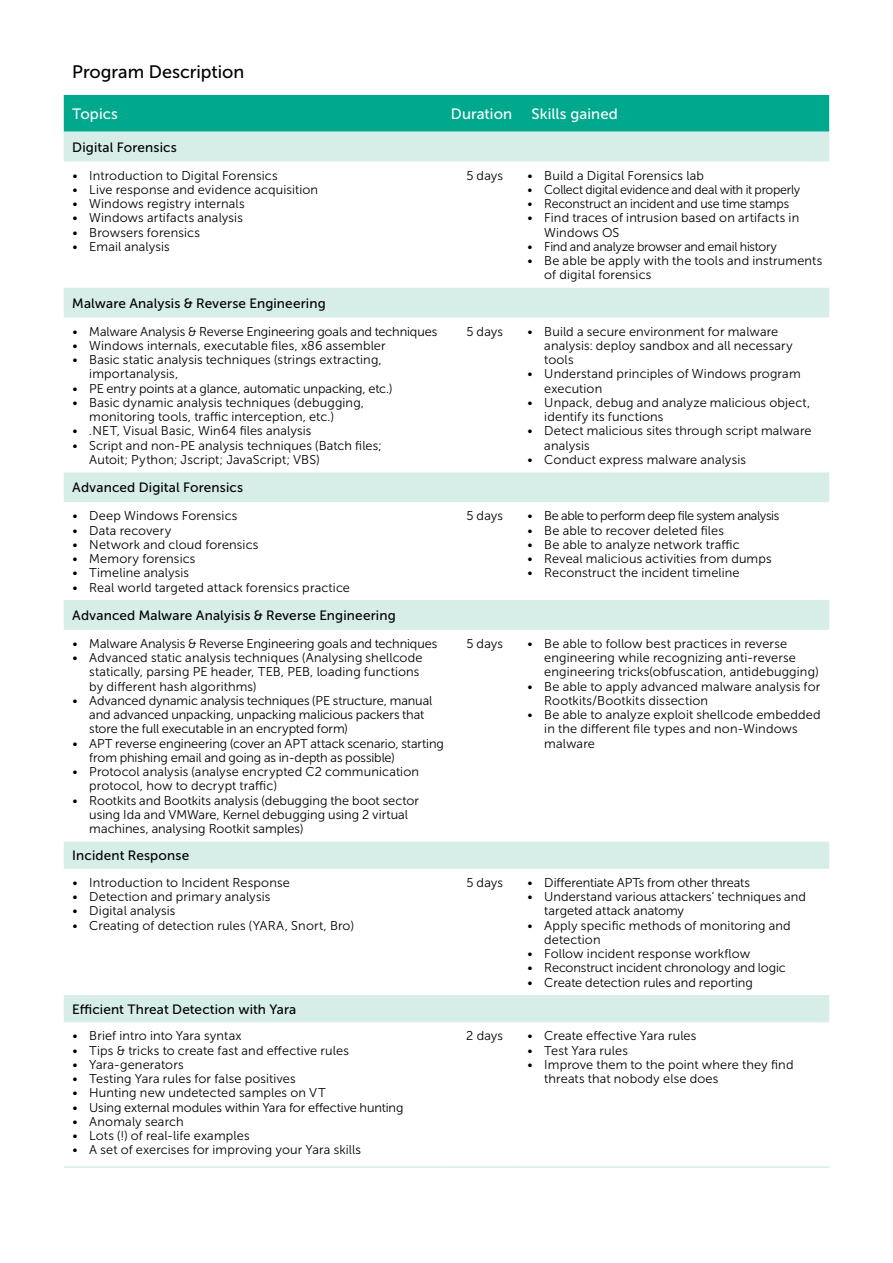
<style>
.page{position:relative;width:893px;height:1263px;background:#fff}
.page>*{position:absolute;margin:0;border:0;box-sizing:border-box;transform-origin:0 0}
.t1{font:18px "Museo Sans Cyrl 500";letter-spacing:-.005em;color:#000}
.t2{font:15px "Museo Sans Cyrl 500";letter-spacing:.005em;color:#fff}
.t3{font:13.5px "Museo Sans Cyrl 500";letter-spacing:.01em;color:#000}
.t4{font:12.75px/14.2px "Museo Sans Cyrl 300";letter-spacing:.01em;color:#000}
.t5{font:12.75px/14.2px "Museo Sans Cyrl 300";letter-spacing:-.01em;color:#000}
.t6{font:12.75px "Museo Sans Cyrl 300";letter-spacing:-.02em;color:#000}
.t7{font:12.75px "Museo Sans Cyrl 300";letter-spacing:-.015em;color:#000}
.t8{font:12.75px "Museo Sans Cyrl 300";letter-spacing:-.03em;color:#000}
</style>
<div class="page">
<div style="left:64px;top:95px;width:765px;height:37px;background:#00a88e"></div>
<svg style="left:64px;top:132px;width:765px;height:498px"></svg>
<svg style="left:64px;top:842px;width:765px;height:180px"></svg>
<hr style="left:64px;top:1166px;width:382px;height:2px;background:#d6ede8">
<hr style="left:446px;top:1166px;width:73px;height:2px;background:#d6ede8">
<hr style="left:519px;top:1166px;width:310px;height:2px;background:#d6ede8">
<h1 class="t1" style="left:72px;top:62px;width:173px">Program Description</h1>
<p class="t2" style="left:72px;top:106px;width:47px">Topics</p>
<p class="t2" style="left:451px;top:106px;width:63px">Duration</p>
<p class="t2" style="left:531px;top:106px;width:88px">Skills gained</p>
<p class="t3" style="left:72px;top:140px;width:106px">Digital Forensics</p>
<p class="t4" style="left:72px;top:168px;width:207px">• Introduction to Digital Forensics</p>
<p class="t4" style="left:72px;top:182px;width:247px">• Live response and evidence acquisition</p>
<p class="t4" style="left:72px;top:197px;width:174px">• Windows registry internals</p>
<p class="t4" style="left:72px;top:211px;width:172px">• Windows artifacts analysis</p>
<p class="t4" style="left:72px;top:225px;width:129px">• Browsers forensics</p>
<p class="t4" style="left:72px;top:239px;width:99px">• Email analysis</p>
<p class="t4" style="left:466px;top:168px;width:38px">5 days</p>
<p class="t4" style="left:527px;top:168px;width:178px">• Build a Digital Forensics lab</p>
<p class="t6" style="left:527px;top:183px;width:274px">• Collect digital evidence and deal with it properly</p>
<p class="t7" style="left:527px;top:197px;width:263px">• Reconstruct an incident and use time stamps</p>
<p class="t4" style="left:544px;top:211px;width:256px;text-indent:-17px">• Find traces of intrusion based on artifacts in<br>Windows OS</p>
<p class="t6" style="left:527px;top:240px;width:251px">• Find and analyze browser and email history</p>
<p class="t4" style="left:544px;top:254px;width:280px;text-indent:-17px">• Be able be apply with the tools and instruments of digital forensics</p>
<p class="t3" style="left:72px;top:296px;width:255px">Malware Analysis &amp; Reverse Engineering</p>
<p class="t5" style="left:72px;top:324px;width:367px">• Malware Analysis &amp; Reverse Engineering goals and techniques</p>
<p class="t4" style="left:72px;top:338px;width:315px">• Windows internals, executable files, x86 assembler</p>
<p class="t4" style="left:89px;top:353px;width:294px;text-indent:-17px">• Basic static analysis techniques (strings extracting, importanalysis,</p>
<p class="t5" style="left:72px;top:381px;width:322px">• PE entry points at a glance, automatic unpacking, etc.)</p>
<p class="t4" style="left:89px;top:395px;width:276px;text-indent:-17px">• Basic dynamic analysis techniques (debugging, monitoring tools, traffic interception, etc.)</p>
<p class="t4" style="left:72px;top:424px;width:241px">• .NET, Visual Basic, Win64 files analysis</p>
<p class="t4" style="left:89px;top:438px;width:294px;text-indent:-17px">• Script and non-PE analysis techniques (Batch files;<br>Autoit; Python; Jscript; JavaScript; VBS)</p>
<p class="t3" style="left:72px;top:480px;width:173px">Advanced Digital Forensics</p>
<p class="t4" style="left:72px;top:509px;width:167px">• Deep Windows Forensics</p>
<p class="t4" style="left:72px;top:523px;width:101px">• Data recovery</p>
<p class="t4" style="left:72px;top:537px;width:188px">• Network and cloud forensics</p>
<p class="t4" style="left:72px;top:552px;width:125px">• Memory forensics</p>
<p class="t4" style="left:72px;top:566px;width:118px">• Timeline analysis</p>
<p class="t4" style="left:72px;top:580px;width:279px">• Real world targeted attack forensics practice</p>
<p class="t3" style="left:72px;top:608px;width:325px">Advanced Malware Analyisis &amp; Reverse Engineering</p>
<p class="t5" style="left:72px;top:636px;width:367px">• Malware Analysis &amp; Reverse Engineering goals and techniques</p>
<p class="t4" style="left:89px;top:651px;width:335px;text-indent:-17px">• Advanced static analysis techniques (Analysing shellcode statically, parsing PE header, TEB, PEB, loading functions by different hash algorithms)</p>
<p class="t5" style="left:89px;top:693px;width:345px;text-indent:-17px">• Advanced dynamic analysis techniques (PE structure, manual and advanced unpacking, unpacking malicious packers that store the full executable in an encrypted form)</p>
<p class="t5" style="left:89px;top:736px;width:356px;text-indent:-17px">• APT reverse engineering (cover an APT attack scenario, starting from phishing email and going as in-depth as possible)</p>
<p class="t4" style="left:89px;top:765px;width:331px;text-indent:-17px">• Protocol analysis (analyse encrypted C2 communication protocol, how to decrypt traffic)</p>
<p class="t4" style="left:89px;top:793px;width:331px;text-indent:-17px">• Rootkits and Bootkits analysis (debugging the boot sector using Ida and VMWare, Kernel debugging using 2 virtual machines, analysing Rootkit samples)</p>
<p class="t3" style="left:72px;top:848px;width:118px">Incident Response</p>
<p class="t4" style="left:72px;top:875px;width:219px">• Introduction to Incident Response</p>
<p class="t4" style="left:72px;top:890px;width:200px">• Detection and primary analysis</p>
<p class="t4" style="left:72px;top:904px;width:105px">• Digital analysis</p>
<p class="t4" style="left:72px;top:918px;width:283px">• Creating of detection rules (YARA, Snort, Bro)</p>
<p class="t3" style="left:72px;top:1002px;width:226px">Efficient Threat Detection with Yara</p>
<p class="t4" style="left:72px;top:1029px;width:171px">• Brief intro into Yara syntax</p>
<p class="t4" style="left:72px;top:1043px;width:278px">• Tips &amp; tricks to create fast and effective rules</p>
<p class="t4" style="left:72px;top:1057px;width:113px">• Yara-generators</p>
<p class="t4" style="left:72px;top:1072px;width:225px">• Testing Yara rules for false positives</p>
<p class="t4" style="left:72px;top:1086px;width:255px">• Hunting new undetected samples on VT</p>
<p class="t5" style="left:72px;top:1100px;width:333px">• Using external modules within Yara for effective hunting</p>
<p class="t4" style="left:72px;top:1114px;width:113px">• Anomaly search</p>
<p class="t4" style="left:72px;top:1129px;width:179px">• Lots (!) of real-life examples</p>
<p class="t4" style="left:72px;top:1143px;width:290px">• A set of exercises for improving your Yara skills</p>
<p class="t4" style="left:466px;top:324px;width:38px">5 days</p>
<p class="t4" style="left:544px;top:324px;width:250px;text-indent:-17px">• Build a secure environment for malware analysis: deploy sandbox and all necessary tools</p>
<p class="t4" style="left:544px;top:367px;width:258px;text-indent:-17px">• Understand principles of Windows program execution</p>
<p class="t4" style="left:544px;top:396px;width:268px;text-indent:-17px">• Unpack, debug and analyze malicious object, identify its functions</p>
<p class="t4" style="left:544px;top:424px;width:269px;text-indent:-17px">• Detect malicious sites through script malware analysis</p>
<p class="t4" style="left:527px;top:453px;width:220px">• Conduct express malware analysis</p>
<p class="t4" style="left:466px;top:509px;width:38px">5 days</p>
<p class="t8" style="left:527px;top:509px;width:254px">• Be able to perform deep file system analysis</p>
<p class="t4" style="left:527px;top:523px;width:198px">• Be able to recover deleted files</p>
<p class="t4" style="left:527px;top:537px;width:214px">• Be able to analyze network traffic</p>
<p class="t4" style="left:527px;top:552px;width:246px">• Reveal malicious activities from dumps</p>
<p class="t4" style="left:527px;top:566px;width:214px">• Reconstruct the incident timeline</p>
<p class="t4" style="left:466px;top:636px;width:38px">5 days</p>
<p class="t4" style="left:544px;top:636px;width:276px;text-indent:-17px">• Be able to follow best practices in reverse engineering while recognizing anti-reverse engineering tricks(obfuscation, antidebugging)</p>
<p class="t4" style="left:544px;top:679px;width:278px;text-indent:-17px">• Be able to apply advanced malware analysis for<br>Rootkits/Bootkits dissection</p>
<p class="t4" style="left:544px;top:708px;width:278px;text-indent:-17px">• Be able to analyze exploit shellcode embedded in the different file types and non-Windows malware</p>
<p class="t4" style="left:466px;top:875px;width:38px">5 days</p>
<p class="t5" style="left:527px;top:875px;width:224px">• Differentiate APTs from other threats</p>
<p class="t4" style="left:544px;top:890px;width:263px;text-indent:-17px">• Understand various attackers’ techniques and targeted attack anatomy</p>
<p class="t4" style="left:544px;top:918px;width:248px;text-indent:-17px">• Apply specific methods of monitoring and detection</p>
<p class="t4" style="left:527px;top:947px;width:224px">• Follow incident response workflow</p>
<p class="t5" style="left:527px;top:961px;width:260px">• Reconstruct incident chronology and logic</p>
<p class="t4" style="left:527px;top:975px;width:227px">• Create detection rules and reporting</p>
<p class="t4" style="left:466px;top:1029px;width:38px">2 days</p>
<p class="t4" style="left:527px;top:1029px;width:171px">• Create effective Yara rules</p>
<p class="t4" style="left:527px;top:1043px;width:102px">• Test Yara rules</p>
<p class="t4" style="left:544px;top:1057px;width:251px;text-indent:-17px">• Improve them to the point where they find threats that nobody else does</p>
</div>
